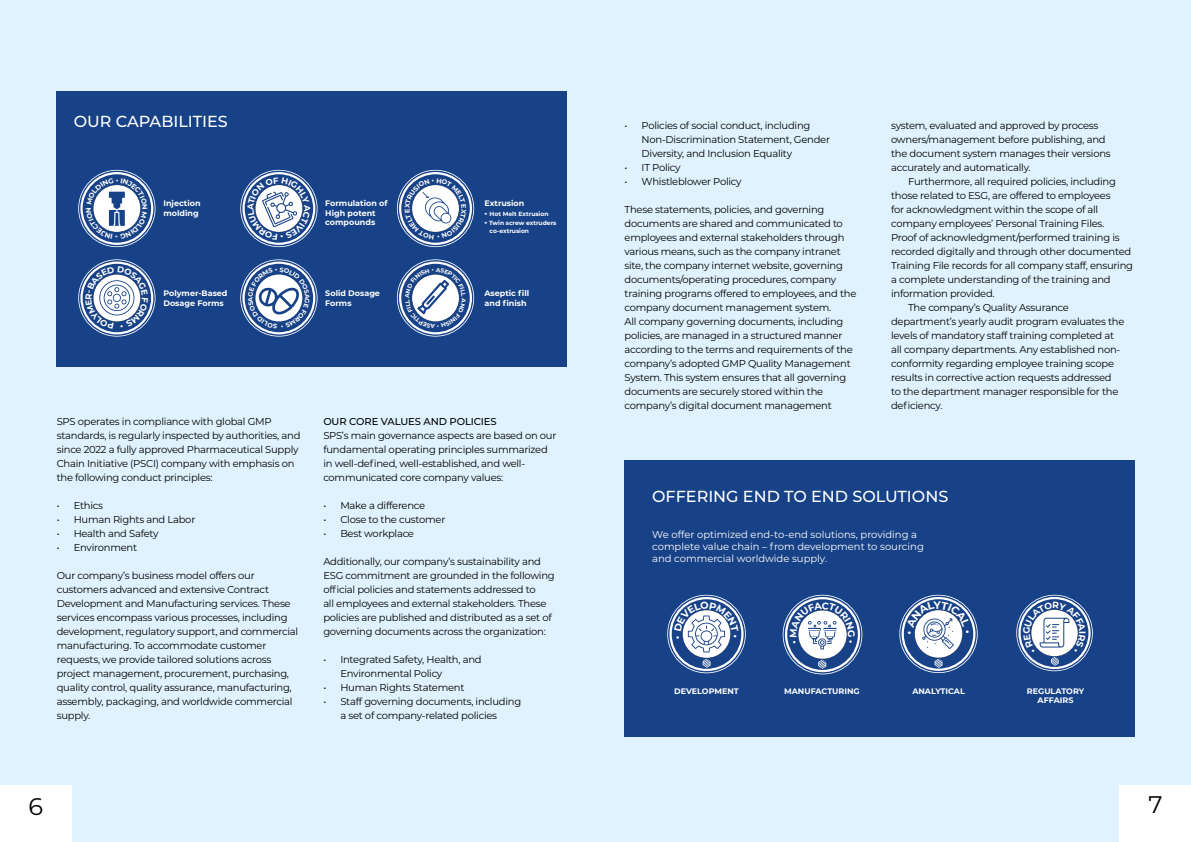
<style>
.page{position:relative;width:1191px;height:842px;background:#dff2fd}
.page>*{position:absolute;margin:0;border:0;box-sizing:border-box;transform-origin:0 0}
.t1{font:24px "Montserrat";color:#000}
.t2{font:500 16px "Montserrat";color:#fff}
.t3{font:10px/14px "Montserrat";letter-spacing:-.025em;color:#000}
.t4{font:10px/12px "Montserrat";color:#fff}
.t5{font:500 10px "Montserrat";letter-spacing:-.01em;color:#000}
.t6{font:700 8px/9.6px "Montserrat";color:#fff}
.t7{font:700 7px "Montserrat";color:#fff}
.t8{font:700 6px/7.2px "Montserrat";color:#fff}
.s1{font-size:8px}
</style>
<div class="page">
<div style="left:57px;top:91px;width:510px;height:276px;background:#184287"></div>
<div style="left:624px;top:460px;width:511px;height:277px;background:#184287"></div>
<div style="left:1119px;top:785px;width:72px;height:57px;background:#fff"></div>
<div style="left:0;top:785px;width:71px;height:57px;background:#fff"></div>
<svg style="left:899px;top:595px;width:78px;height:78px"></svg>
<svg style="left:782px;top:595px;width:80px;height:79px"></svg>
<svg style="left:1016px;top:595px;width:76px;height:76px"></svg>
<svg style="left:667px;top:595px;width:79px;height:78px"></svg>
<svg style="left:78px;top:170px;width:77px;height:77px"></svg>
<svg style="left:240px;top:170px;width:77px;height:77px"></svg>
<svg style="left:397px;top:170px;width:77px;height:77px"></svg>
<svg style="left:78px;top:259px;width:77px;height:78px"></svg>
<svg style="left:240px;top:259px;width:77px;height:78px"></svg>
<svg style="left:397px;top:259px;width:77px;height:78px"></svg>
<h2 class="t2" style="left:74px;top:110px;width:156px">OUR CAPABILITIES</h2>
<p class="t7" style="left:118px;top:241px;width:4px;rotate:-180deg">•</p>
<p class="t6" style="left:163px;top:198px;width:39px">Injection molding</p>
<p class="t6" style="left:163px;top:288px;width:66px">Polymer-Based<br>Dosage Forms</p>
<p class="t6" style="left:325px;top:198px;width:64px">Formulation of<br>High potent compounds</p>
<p class="t6" style="left:325px;top:288px;width:56px">Solid Dosage<br>Forms</p>
<p class="t6" style="left:484px;top:198px;width:41px">Extrusion</p>
<p class="t8" style="left:484px;top:210px;width:66px"><span class="s1">•</span> Hot Melt Extrusion</p>
<p class="t8" style="left:489px;top:219px;width:68px;text-indent:-5px"><span class="s1">•</span> Twin screw extruders co-extrusion</p>
<p class="t6" style="left:484px;top:288px;width:46px">Aseptic fill and finish</p>
<p class="t3" style="left:641px;top:118px;width:190px;text-indent:-17px">• Policies of social conduct, including<br>Non-Discrimination Statement, Gender<br>Diversity, and Inclusion Equality</p>
<p class="t3" style="left:624px;top:160px;width:58px">• IT Policy</p>
<p class="t3" style="left:624px;top:174px;width:119px">• Whistleblower Policy</p>
<p class="t3" style="left:624px;top:202px;width:233px">These statements, policies, and governing documents are shared and communicated to employees and external stakeholders through various means, such as the company intranet site, the company internet website, governing documents/operating procedures, company training programs offered to employees, and the company document management system.<br>All company governing documents, including policies, are managed in a structured manner according to the terms and requirements of the company’s adopted GMP Quality Management System. This system ensures that all governing documents are securely stored within the company’s digital document management</p>
<p class="t3" style="left:891px;top:118px;width:221px">system, evaluated and approved by process owners/management before publishing, and the document system manages their versions accurately and automatically.</p>
<p class="t3" style="left:908px;top:174px;width:209px">Furthermore, all required policies, including</p>
<p class="t3" style="left:891px;top:188px;width:221px">those related to ESG, are offered to employees</p>
<p class="t3" style="left:891px;top:202px;width:209px">for acknowledgment within the scope of all</p>
<p class="t3" style="left:891px;top:216px;width:215px">company employees’ Personal Training Files.</p>
<p class="t3" style="left:891px;top:230px;width:230px">Proof of acknowledgment/performed training is</p>
<p class="t3" style="left:891px;top:244px;width:242px">recorded digitally and through other documented</p>
<p class="t3" style="left:891px;top:258px;width:243px">Training File records for all company staff, ensuring</p>
<p class="t3" style="left:891px;top:272px;width:221px">a complete understanding of the training and</p>
<p class="t3" style="left:891px;top:286px;width:105px">information provided.</p>
<p class="t3" style="left:908px;top:300px;width:162px">The company’s Quality Assurance</p>
<p class="t3" style="left:891px;top:314px;width:235px">department’s yearly audit program evaluates the</p>
<p class="t3" style="left:891px;top:328px;width:224px">levels of mandatory staff training completed at</p>
<p class="t3" style="left:891px;top:342px;width:231px">all company departments. Any established non-</p>
<p class="t3" style="left:891px;top:356px;width:224px">conformity regarding employee training scope</p>
<p class="t3" style="left:891px;top:370px;width:222px">results in corrective action requests addressed</p>
<p class="t3" style="left:891px;top:384px;width:229px">to the department manager responsible for the</p>
<p class="t3" style="left:891px;top:398px;width:53px">deficiency.</p>
<p class="t3" style="left:57px;top:414px;width:245px">SPS operates in compliance with global GMP standards, is regularly inspected by authorities, and since 2022 a fully approved Pharmaceutical Supply Chain Initiative (PSCI) company with emphasis on the following conduct principles:</p>
<p class="t3" style="left:57px;top:498px;width:48px">• Ethics</p>
<p class="t3" style="left:57px;top:512px;width:140px">• Human Rights and Labor</p>
<p class="t3" style="left:57px;top:526px;width:103px">• Health and Safety</p>
<p class="t3" style="left:57px;top:540px;width:82px">• Environment</p>
<p class="t3" style="left:57px;top:568px;width:243px">Our company’s business model offers our customers advanced and extensive Contract Development and Manufacturing services. These services encompass various processes, including development, regulatory support, and commercial manufacturing. To accommodate customer requests, we provide tailored solutions across project management, procurement, purchasing, quality control, quality assurance, manufacturing, assembly, packaging, and worldwide commercial supply.</p>
<p class="t5" style="left:323px;top:415px;width:175px">OUR CORE VALUES AND POLICIES</p>
<p class="t3" style="left:323px;top:428px;width:235px">SPS’s main governance aspects are based on our fundamental operating principles summarized in well-defined, well-established, and well&shy;communicated core company values:</p>
<p class="t3" style="left:323px;top:498px;width:103px">• Make a difference</p>
<p class="t3" style="left:323px;top:512px;width:124px">• Close to the customer</p>
<p class="t3" style="left:323px;top:526px;width:92px">• Best workplace</p>
<p class="t3" style="left:323px;top:554px;width:233px">Additionally, our company’s sustainability and ESG commitment are grounded in the following official policies and statements addressed to<br>all employees and external stakeholders. These policies are published and distributed as a set of governing documents across the organization:</p>
<p class="t3" style="left:340px;top:652px;width:143px;text-indent:-17px">• Integrated Safety, Health, and<br>Environmental Policy</p>
<p class="t3" style="left:323px;top:680px;width:143px">• Human Rights Statement</p>
<p class="t3" style="left:340px;top:694px;width:182px;text-indent:-17px">• Staff governing documents, including a set of company-related policies</p>
<h2 class="t2" style="left:652px;top:485px;width:298px">OFFERING END TO END SOLUTIONS</h2>
<p class="t4" style="left:652px;top:528px;width:273px">We offer optimized end-to-end solutions, providing a complete value chain – from development to sourcing and commercial worldwide supply.</p>
<p class="t6" style="left:674px;top:686px;width:66px">DEVELOPMENT</p>
<p class="t6" style="left:784px;top:686px;width:77px">MANUFACTURING</p>
<p class="t6" style="left:912px;top:686px;width:54px">ANALYTICAL</p>
<p class="t6" style="left:1027px;top:686px;width:59px;text-align:center">REGULATORY<br>AFFAIRS</p>
<h1 class="t1" style="left:28px;top:789px;width:16px">6</h1>
<h1 class="t1" style="left:1148px;top:788px;width:16px">7</h1>
</div>
